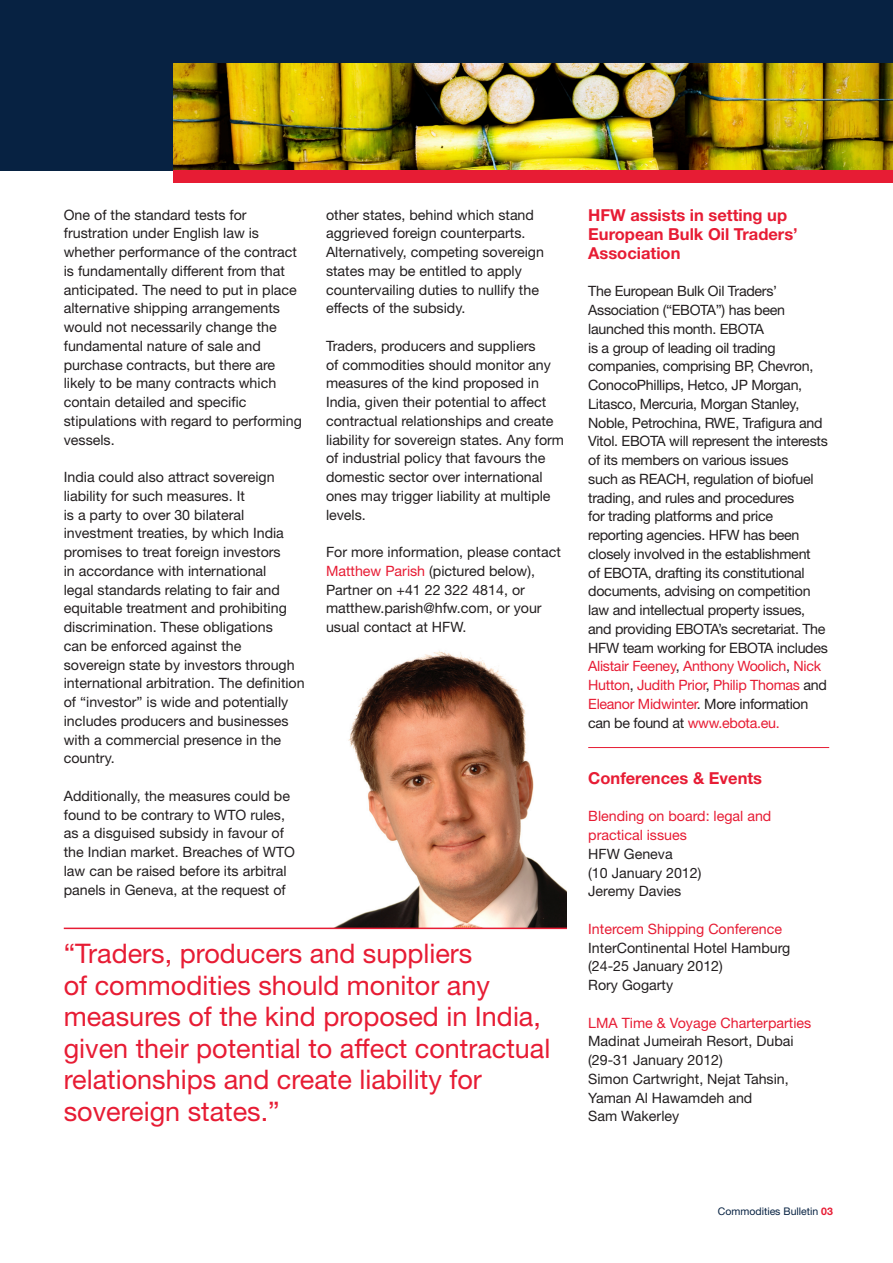
<style>
.page{position:relative;width:893px;height:1263px;background:#fff}
.page>*{position:absolute;margin:0;border:0;box-sizing:border-box;transform-origin:0 0}
.t1{font:27px/31.5px "Helvetica Neue LT";color:#e71c34}
.t2{font:700 16.5px/18.8px "Helvetica Neue LT";color:#e71c34}
.t3{font:14.25px/18.8px "Helvetica Neue LT";color:#231f20}
.t4{font:14.25px/18.8px "Helvetica Neue LT";letter-spacing:-.02em;color:#231f20}
.t5{font:14.25px/18.8px "Helvetica Neue LT";color:#e71c34}
.t6{font:10.5px "Helvetica Neue LT";color:#072242}
.s1{color:#e71c34}
.s2{font-weight:700;color:#e71c34}
</style>
<div class="page">
<img style="left:335px;top:651px;width:232px;height:276px">
<div style="left:0;top:0;width:893px;height:170px;background:#072242"></div>
<img style="left:174px;top:64px;width:719px;height:106px">
<div style="left:174px;top:170px;width:719px;height:13px;background:#e71c34"></div>
<hr style="left:64px;top:927px;width:503px;height:2px;background:#e71c34">
<hr style="left:588px;top:747px;width:241px;height:1px;background:#e71c34">
<p class="t3" style="left:64px;top:205px;width:240px">One of the standard tests for frustration under English law is whether performance of the contract is fundamentally different from that anticipated. The need to put in place alternative shipping arrangements would not necessarily change the fundamental nature of sale and purchase contracts, but there are likely to be many contracts which contain detailed and specific stipulations with regard to performing vessels.</p>
<p class="t3" style="left:64px;top:467px;width:242px">India could also attract sovereign liability for such measures. It<br>is a party to over 30 bilateral investment treaties, by which India promises to treat foreign investors<br>in accordance with international<br>legal standards relating to fair and equitable treatment and prohibiting discrimination. These obligations<br>can be enforced against the sovereign state by investors through international arbitration. The definition of “investor” is wide and potentially includes producers and businesses with a commercial presence in the country.</p>
<p class="t3" style="left:64px;top:786px;width:233px">Additionally, the measures could be found to be contrary to WTO rules, as a disguised subsidy in favour of the Indian market. Breaches of WTO law can be raised before its arbitral panels in Geneva, at the request of</p>
<p class="t3" style="left:326px;top:205px;width:219px">other states, behind which stand aggrieved foreign counterparts.<br>Alternatively, competing sovereign states may be entitled to apply countervailing duties to nullify the effects of the subsidy.</p>
<p class="t3" style="left:326px;top:336px;width:240px">Traders, producers and suppliers<br>of commodities should monitor any measures of the kind proposed in India, given their potential to affect contractual relationships and create liability for sovereign states. Any form of industrial policy that favours the domestic sector over international ones may trigger liability at multiple levels.</p>
<p class="t3" style="left:326px;top:542px;width:236px">For more information, please contact<br><span class="s1">Matthew Parish</span> (pictured below),<br>Partner on +41 22 322 4814, or matthew.parish@hfw.com, or your usual contact at HFW.</p>
<p class="t1" style="left:64px;top:937px;width:488px">“Traders, producers and suppliers<br>of commodities should monitor any measures of the kind proposed in India, given their potential to affect contractual relationships and create liability for sovereign states.”</p>
<p class="t2" style="left:588px;top:206px;width:211px">HFW assists in setting up<br>European Bulk Oil Traders’<br>Association</p>
<p class="t4" style="left:588px;top:282px;width:241px">The European Bulk Oil Traders’ Association (“EBOTA”) has been launched this month. EBOTA<br>is a group of leading oil trading companies, comprising BP, Chevron, ConocoPhillips, Hetco, JP Morgan, Litasco, Mercuria, Morgan Stanley, Noble, Petrochina, RWE, Trafigura and Vitol. EBOTA will represent the interests of its members on various issues<br>such as REACH, regulation of biofuel trading, and rules and procedures<br>for trading platforms and price reporting agencies. HFW has been closely involved in the establishment<br>of EBOTA, drafting its constitutional documents, advising on competition law and intellectual property issues, and providing EBOTA’s secretariat. The HFW team working for EBOTA includes <span class="s1">Alistair Feeney</span>, <span class="s1">Anthony Woolich</span>, <span class="s1">Nick Hutton</span>, <span class="s1">Judith Prior</span>, <span class="s1">Philip Thomas</span> and <span class="s1">Eleanor Midwinter</span>. More information can be found at <span class="s1">www.ebota.eu.</span></p>
<p class="t2" style="left:588px;top:768px;width:175px">Conferences &amp; Events</p>
<p class="t5" style="left:588px;top:807px;width:185px">Blending on board: legal and practical issues</p>
<p class="t3" style="left:588px;top:844px;width:86px">HFW Geneva</p>
<p class="t3" style="left:588px;top:863px;width:115px">(10 January 2012)</p>
<p class="t3" style="left:588px;top:882px;width:95px">Jeremy Davies</p>
<p class="t5" style="left:588px;top:919px;width:195px">Intercem Shipping Conference</p>
<p class="t3" style="left:588px;top:938px;width:204px">InterContinental Hotel Hamburg</p>
<p class="t3" style="left:588px;top:957px;width:136px">(24-25 January 2012)</p>
<p class="t3" style="left:588px;top:975px;width:86px">Rory Gogarty</p>
<p class="t5" style="left:588px;top:1013px;width:225px">LMA Time &amp; Voyage Charterparties</p>
<p class="t3" style="left:588px;top:1032px;width:207px">Madinat Jumeirah Resort, Dubai</p>
<p class="t3" style="left:588px;top:1050px;width:136px">(29-31 January 2012)</p>
<p class="t3" style="left:588px;top:1069px;width:202px">Simon Cartwright, Nejat Tahsin,<br>Yaman Al Hawamdeh and<br>Sam Wakerley</p>
<p class="t6" style="left:718px;top:1205px;width:116px">Commodities Bulletin <span class="s2">03</span></p>
</div>
